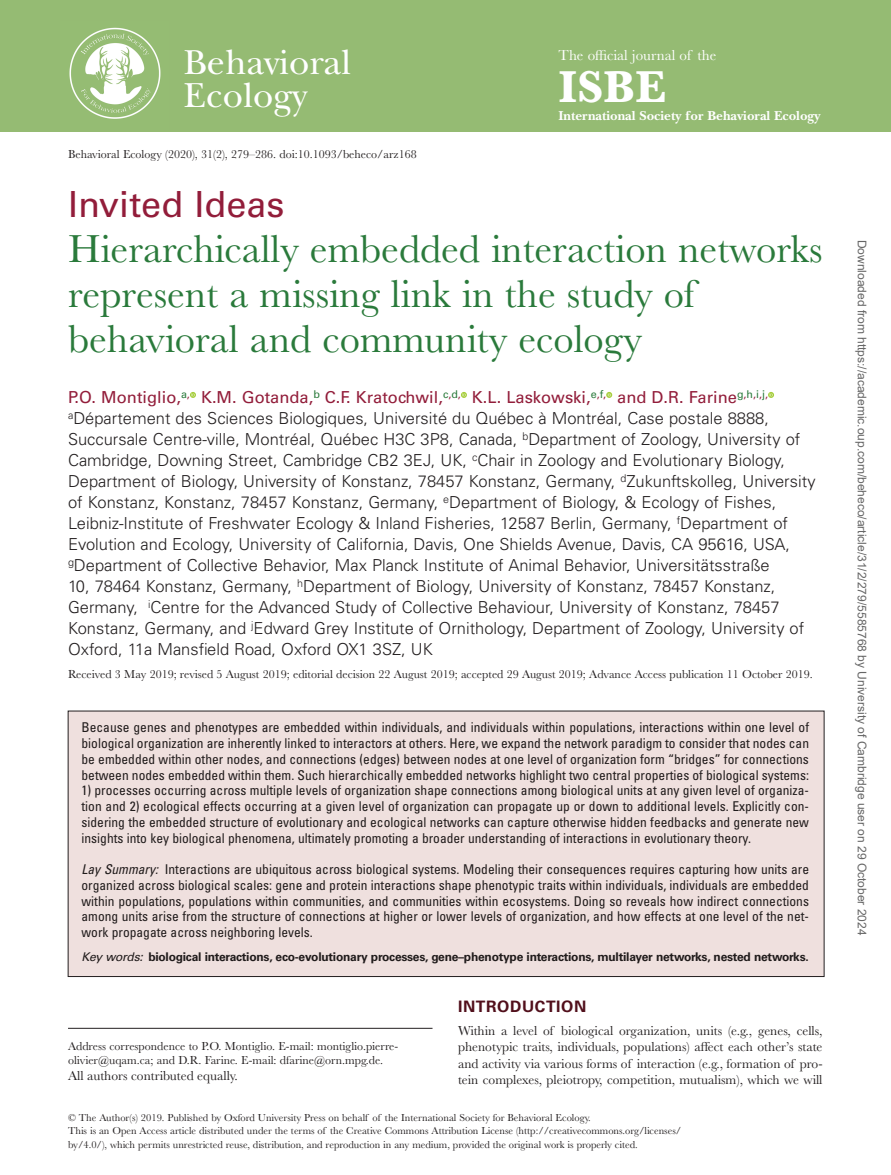
<style>
.page{position:relative;width:891px;height:1175px;background:#fff}
.page>*{position:absolute;margin:0;border:0;box-sizing:border-box;transform-origin:0 0}
.t1{font:700 46.35px "Baskerville MT Std";color:#fff}
.t2{font:40.5px/45px "Baskerville MT Std";color:#2a7a3b}
.t3{font:36.15px/33px "New Baskerville Std";color:#fff}
.t4{font:36px "Univers LT Std";color:#921d3a}
.t5{font:300 16.5px/21px "Univers LT Std";color:#231f20}
.t6{font:700 15.75px "Univers LT Std";letter-spacing:.04em;color:#510f1b}
.t7{font:15px "Baskerville MT Std";color:#fff}
.t8{font:condensed 13.5px/15.8px "Univers LT Std";color:#231f20;text-align:justify}
.t9{font:13.5px/16.5px "Baskerville MT Std";color:#231f20;text-align:justify}
.t10{font:700 13.5px "New Baskerville Std";color:#fff}
.t11{font:12px/13.5px "Baskerville MT Std";color:#231f20}
.t12{font:700 12px "Univers LT Std";letter-spacing:-.02em;color:#231f20}
.t13{font:12px "Arial";color:#666}
.t14{font:10.5px/13.5px "Baskerville MT Std";color:#231f20}
.s1{font-weight:400;color:#921d3a}
.s2{font-style:italic}
.s3{font-weight:400;font-style:italic}
</style>
<div class="page">
<div style="left:0;top:0;width:891px;height:131px;background:#95bb73"></div>
<img style="left:69px;top:27px;width:92px;height:92px">
<hr style="left:68px;top:1028px;width:365px;height:1px;background:#231f20">
<svg style="left:190px;top:392px;width:6px;height:6px"></svg>
<svg style="left:461px;top:392px;width:6px;height:6px"></svg>
<svg style="left:606px;top:392px;width:6px;height:6px"></svg>
<svg style="left:768px;top:392px;width:6px;height:6px"></svg>
<div style="left:68px;top:711px;width:756px;height:265px;background:#efe0de"></div>
<h3 class="t3" style="left:184px;top:46px;width:169px">Behavioral<br>Ecology</h3>
<p class="t7" style="left:558px;top:46px;width:160px">The official journal of the</p>
<h1 class="t1" style="left:558px;top:61px;width:109px">ISBE</h1>
<p class="t10" style="left:558px;top:107px;width:263px">International Society for Behavioral Ecology</p>
<p class="t11" style="left:68px;top:148px;width:350px">Behavioral Ecology (2020), 31(2), 279–286. doi:10.1093/beheco/arz168</p>
<h3 class="t4" style="left:68px;top:183px;width:218px">Invited Ideas</h3>
<h2 class="t2" style="left:68px;top:226px;width:756px">Hierarchically embedded interaction networks represent a missing link in the study of behavioral and community ecology</h2>
<p class="t5" style="left:68px;top:387px;width:749px"><span class="s1">P.O. Montiglio,</span><sup>a</sup><sup>,</sup> <span class="s1">K.M. Gotanda,</span><sup>b</sup> <span class="s1">C.F. Kratochwil,</span><sup>c</sup><sup>,</sup><sup>d</sup><sup>,</sup> <span class="s1">K.L. Laskowski,</span><sup>e</sup><sup>,</sup><sup>f</sup><sup>,</sup> <span class="s1">and D.R. Farine</span><sup>g</sup><sup>,</sup><sup>h</sup><sup>,</sup><sup>i</sup><sup>,</sup><sup>j</sup><sup>, </sup><sup>a</sup>Département des Sciences Biologiques, Université du Québec à Montréal, Case postale 8888, Succursale Centre-ville, Montréal, Québec H3C 3P8, Canada, <sup>b</sup>Department of Zoology, University of Cambridge, Downing Street, Cambridge CB2 3EJ, UK, <sup>c</sup>Chair in Zoology and Evolutionary Biology, Department of Biology, University of Konstanz, 78457 Konstanz, Germany, <sup>d</sup>Zukunftskolleg, University of Konstanz, Konstanz, 78457 Konstanz, Germany, <sup>e</sup>Department of Biology, &amp; Ecology of Fishes, Leibniz-Institute of Freshwater Ecology &amp; Inland Fisheries, 12587 Berlin, Germany, <sup>f</sup>Department of Evolution and Ecology, University of California, Davis, One Shields Avenue, Davis, CA 95616, USA, <sup>g</sup>Department of Collective Behavior, Max Planck Institute of Animal Behavior, Universitätsstraße<br>10, 78464 Konstanz, Germany, <sup>h</sup>Department of Biology, University of Konstanz, 78457 Konstanz, Germany, <sup>i</sup>Centre for the Advanced Study of Collective Behaviour, University of Konstanz, 78457<br>Konstanz, Germany, and <sup>j</sup>Edward Grey Institute of Ornithology, Department of Zoology, University of Oxford, 11a Mansfield Road, Oxford OX1 3SZ, UK</p>
<p class="t11" style="left:68px;top:667px;width:746px">Received 3 May 2019; revised 5 August 2019; editorial decision 22 August 2019; accepted 29 August 2019; Advance Access publication 11 October 2019.</p>
<p class="t8" style="left:82px;top:719px;width:729px">Because genes and phenotypes are embedded within individuals, and individuals within populations, interactions within one level of biological organization are inherently linked to interactors at others. Here, we expand the network paradigm to consider that nodes can be embedded within other nodes, and connections (edges) between nodes at one level of organization form “bridges” for connections between nodes embedded within them. Such hierarchically embedded networks highlight two central properties of biological systems:</p>
<p class="t8" style="left:82px;top:782px;width:729px">1) processes occurring across multiple levels of organization shape connections among biological units at any given level of organiza&shy;tion and 2) ecological effects occurring at a given level of organization can propagate up or down to additional levels. Explicitly con&shy;sidering the embedded structure of evolutionary and ecological networks can capture otherwise hidden feedbacks and generate new insights into key biological phenomena, ultimately promoting a broader understanding of interactions in evolutionary theory.</p>
<p class="t8" style="left:82px;top:861px;width:729px"><span class="s2">Lay Summary:</span> Interactions are ubiquitous across biological systems. Modeling their consequences requires capturing how units are organized across biological scales: gene and protein interactions shape phenotypic traits within individuals, individuals are embedded within populations, populations within communities, and communities within ecosystems. Doing so reveals how indirect connections among units arise from the structure of connections at higher or lower levels of organization, and how effects at one level of the net&shy;work propagate across neighboring levels.</p>
<p class="t12" style="left:82px;top:950px;width:729px"><span class="s3">Key words:</span> biological interactions, eco-evolutionary processes, gene–phenotype interactions, multilayer networks, nested networks.</p>
<p class="t6" style="left:458px;top:997px;width:130px">INTRODUCTION</p>
<p class="t9" style="left:458px;top:1022px;width:366px">Within a level of biological organization, units (e.g., genes, cells, phenotypic traits, individuals, populations) affect each other’s state and activity via various forms of interaction (e.g., formation of pro&shy;tein complexes, pleiotropy, competition, mutualism), which we will</p>
<p class="t11" style="left:68px;top:1039px;width:332px">Address correspondence to P.O. Montiglio. E-mail: montiglio.pierre&shy;olivier@uqam.ca; and D.R. Farine. E-mail: dfarine@orn.mpg.de.</p>
<p class="t9" style="left:68px;top:1067px;width:171px">All authors contributed equally.</p>
<p class="t14" style="left:68px;top:1110px;width:615px">© The Author(s) 2019. Published by Oxford University Press on behalf of the International Society for Behavioral Ecology.<br>This is an Open Access article distributed under the terms of the Creative Commons Attribution License (http://creativecommons.org/licenses/ by/4.0/), which permits unrestricted reuse, distribution, and reproduction in any medium, provided the original work is properly cited.</p>
<p class="t13" style="left:866px;top:240px;width:697px;rotate:90deg">Downloaded from https://academic.oup.com/beheco/article/31/2/279/5585768 by University of Cambridge user on 29 October 2024</p>
</div>
